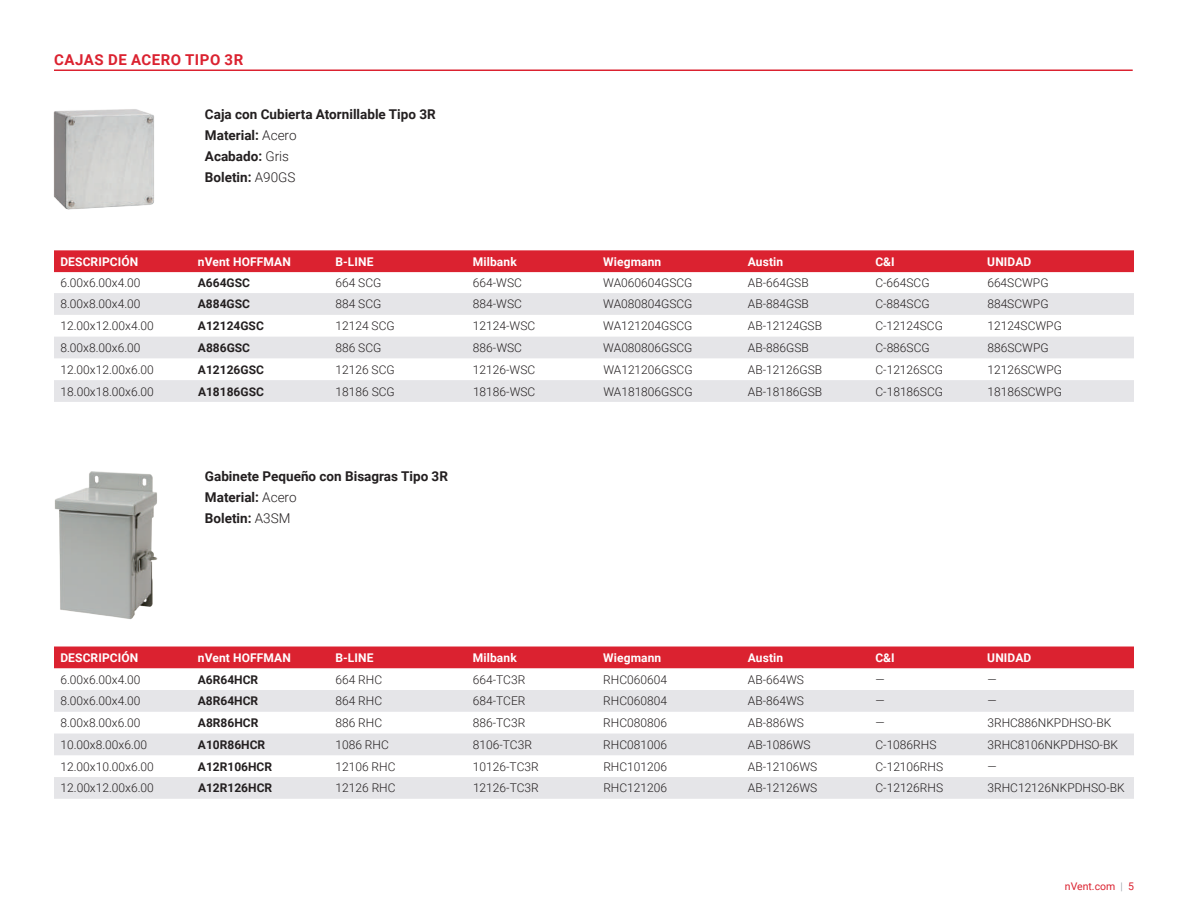
<style>
.page{position:relative;width:1188px;height:918px;background:#fff}
.page>*{position:absolute;margin:0;border:0;box-sizing:border-box;transform-origin:0 0}
.t1{font:700 15px "Roboto";letter-spacing:.035em;color:#db2230}
.t2{font:700 13.5px/21px "Roboto";color:#231f20}
.t3{font:300 12px "Roboto";color:#231f20}
.t4{font:700 12px "Roboto";letter-spacing:.01em;color:#fff}
.t5{font:700 12px "Roboto";color:#231f20}
.t6{font:10.5px "Roboto";color:#db2230}
.s1{font-weight:300}
.s2{font-weight:300;color:#8f959e}
</style>
<div class="page">
<hr style="left:54px;top:70px;width:1079px;height:1px;background:#db2230">
<div style="left:54px;top:250px;width:1080px;height:22px;background:#db2230"></div>
<svg style="left:54px;top:293px;width:1080px;height:109px;fill:#e5e5e8"></svg>
<img style="left:53px;top:109px;width:101px;height:101px">
<img style="left:54px;top:471px;width:104px;height:148px">
<div style="left:54px;top:647px;width:1080px;height:21px;background:#db2230"></div>
<svg style="left:54px;top:690px;width:1080px;height:109px;fill:#e5e5e8"></svg>
<p class="t1" style="left:54px;top:49px;width:191px">CAJAS DE ACERO TIPO 3R</p>
<p class="t2" style="left:205px;top:103px;width:232px">Caja con Cubierta Atornillable Tipo 3R<br>Material: <span class="s1">Acero<br></span>Acabado: <span class="s1">Gris<br></span>Boletin: <span class="s1">A90GS</span></p>
<p class="t4" style="left:60px;top:253px;width:79px">DESCRIPCIÓN</p>
<p class="t4" style="left:198px;top:253px;width:95px">nVent HOFFMAN</p>
<p class="t4" style="left:335px;top:253px;width:40px">B-LINE</p>
<p class="t4" style="left:473px;top:253px;width:45px">Milbank</p>
<p class="t4" style="left:603px;top:253px;width:60px">Wiegmann</p>
<p class="t4" style="left:748px;top:253px;width:37px">Austin</p>
<p class="t4" style="left:875px;top:253px;width:21px">C&amp;I</p>
<p class="t4" style="left:987px;top:253px;width:46px">UNIDAD</p>
<p class="t3" style="left:60px;top:274px;width:82px">6.00x6.00x4.00</p>
<p class="t5" style="left:198px;top:274px;width:54px">A664GSC</p>
<p class="t3" style="left:335px;top:274px;width:47px">664 SCG</p>
<p class="t3" style="left:473px;top:274px;width:51px">664-WSC</p>
<p class="t3" style="left:603px;top:274px;width:91px">WA060604GSCG</p>
<p class="t3" style="left:748px;top:274px;width:62px">AB-664GSB</p>
<p class="t3" style="left:875px;top:274px;width:56px">C-664SCG</p>
<p class="t3" style="left:987px;top:274px;width:63px">664SCWPG</p>
<p class="t3" style="left:60px;top:296px;width:82px">8.00x8.00x4.00</p>
<p class="t5" style="left:198px;top:296px;width:54px">A884GSC</p>
<p class="t3" style="left:335px;top:296px;width:47px">884 SCG</p>
<p class="t3" style="left:473px;top:296px;width:51px">884-WSC</p>
<p class="t3" style="left:603px;top:296px;width:91px">WA080804GSCG</p>
<p class="t3" style="left:748px;top:296px;width:62px">AB-884GSB</p>
<p class="t3" style="left:875px;top:296px;width:56px">C-884SCG</p>
<p class="t3" style="left:987px;top:296px;width:63px">884SCWPG</p>
<p class="t3" style="left:60px;top:318px;width:95px">12.00x12.00x4.00</p>
<p class="t5" style="left:198px;top:318px;width:67px">A12124GSC</p>
<p class="t3" style="left:335px;top:318px;width:61px">12124 SCG</p>
<p class="t3" style="left:473px;top:318px;width:64px">12124-WSC</p>
<p class="t3" style="left:603px;top:318px;width:91px">WA121204GSCG</p>
<p class="t3" style="left:748px;top:318px;width:76px">AB-12124GSB</p>
<p class="t3" style="left:875px;top:318px;width:69px">C-12124SCG</p>
<p class="t3" style="left:987px;top:318px;width:76px">12124SCWPG</p>
<p class="t3" style="left:60px;top:339px;width:82px">8.00x8.00x6.00</p>
<p class="t5" style="left:198px;top:339px;width:54px">A886GSC</p>
<p class="t3" style="left:335px;top:339px;width:47px">886 SCG</p>
<p class="t3" style="left:473px;top:339px;width:51px">886-WSC</p>
<p class="t3" style="left:603px;top:339px;width:91px">WA080806GSCG</p>
<p class="t3" style="left:748px;top:339px;width:62px">AB-886GSB</p>
<p class="t3" style="left:875px;top:339px;width:56px">C-886SCG</p>
<p class="t3" style="left:987px;top:339px;width:63px">886SCWPG</p>
<p class="t3" style="left:60px;top:361px;width:95px">12.00x12.00x6.00</p>
<p class="t5" style="left:198px;top:361px;width:67px">A12126GSC</p>
<p class="t3" style="left:335px;top:361px;width:61px">12126 SCG</p>
<p class="t3" style="left:473px;top:361px;width:64px">12126-WSC</p>
<p class="t3" style="left:603px;top:361px;width:91px">WA121206GSCG</p>
<p class="t3" style="left:748px;top:361px;width:76px">AB-12126GSB</p>
<p class="t3" style="left:875px;top:361px;width:69px">C-12126SCG</p>
<p class="t3" style="left:987px;top:361px;width:76px">12126SCWPG</p>
<p class="t3" style="left:61px;top:383px;width:95px">18.00x18.00x6.00</p>
<p class="t5" style="left:198px;top:383px;width:67px">A18186GSC</p>
<p class="t3" style="left:336px;top:383px;width:61px">18186 SCG</p>
<p class="t3" style="left:473px;top:383px;width:64px">18186-WSC</p>
<p class="t3" style="left:603px;top:383px;width:91px">WA181806GSCG</p>
<p class="t3" style="left:748px;top:383px;width:76px">AB-18186GSB</p>
<p class="t3" style="left:876px;top:383px;width:69px">C-18186SCG</p>
<p class="t3" style="left:987px;top:383px;width:76px">18186SCWPG</p>
<p class="t2" style="left:205px;top:466px;width:245px">Gabinete Pequeño con Bisagras Tipo 3R<br>Material: <span class="s1">Acero<br></span>Boletin: <span class="s1">A3SM</span></p>
<p class="t4" style="left:60px;top:649px;width:79px">DESCRIPCIÓN</p>
<p class="t4" style="left:198px;top:649px;width:95px">nVent HOFFMAN</p>
<p class="t4" style="left:335px;top:649px;width:40px">B-LINE</p>
<p class="t4" style="left:473px;top:649px;width:45px">Milbank</p>
<p class="t4" style="left:603px;top:649px;width:60px">Wiegmann</p>
<p class="t4" style="left:748px;top:649px;width:37px">Austin</p>
<p class="t4" style="left:875px;top:649px;width:21px">C&amp;I</p>
<p class="t4" style="left:987px;top:649px;width:46px">UNIDAD</p>
<p class="t3" style="left:60px;top:671px;width:82px">6.00x6.00x4.00</p>
<p class="t5" style="left:198px;top:671px;width:62px">A6R64HCR</p>
<p class="t3" style="left:335px;top:671px;width:48px">664 RHC</p>
<p class="t3" style="left:473px;top:671px;width:54px">664-TC3R</p>
<p class="t3" style="left:603px;top:671px;width:65px">RHC060604</p>
<p class="t3" style="left:748px;top:671px;width:58px">AB-664WS</p>
<p class="t3" style="left:875px;top:671px;width:11px">—</p>
<p class="t3" style="left:987px;top:671px;width:11px">—</p>
<p class="t3" style="left:60px;top:693px;width:82px">8.00x6.00x4.00</p>
<p class="t5" style="left:198px;top:693px;width:62px">A8R64HCR</p>
<p class="t3" style="left:335px;top:693px;width:48px">864 RHC</p>
<p class="t3" style="left:473px;top:693px;width:54px">684-TCER</p>
<p class="t3" style="left:603px;top:693px;width:65px">RHC060804</p>
<p class="t3" style="left:748px;top:693px;width:58px">AB-864WS</p>
<p class="t3" style="left:875px;top:693px;width:11px">—</p>
<p class="t3" style="left:987px;top:693px;width:11px">—</p>
<p class="t3" style="left:60px;top:714px;width:82px">8.00x8.00x6.00</p>
<p class="t5" style="left:198px;top:714px;width:62px">A8R86HCR</p>
<p class="t3" style="left:335px;top:714px;width:48px">886 RHC</p>
<p class="t3" style="left:473px;top:714px;width:54px">886-TC3R</p>
<p class="t3" style="left:603px;top:714px;width:65px">RHC080806</p>
<p class="t3" style="left:748px;top:714px;width:58px">AB-886WS</p>
<p class="t3" style="left:875px;top:714px;width:11px">—</p>
<p class="t3" style="left:987px;top:714px;width:125px">3RHC886NKPDHSO-BK</p>
<p class="t3" style="left:60px;top:736px;width:88px">10.00x8.00x6.00</p>
<p class="t5" style="left:198px;top:736px;width:69px">A10R86HCR</p>
<p class="t3" style="left:335px;top:736px;width:55px">1086 RHC</p>
<p class="t3" style="left:473px;top:736px;width:61px">8106-TC3R</p>
<p class="t3" style="left:603px;top:736px;width:65px">RHC081006</p>
<p class="t3" style="left:748px;top:736px;width:64px">AB-1086WS</p>
<p class="t3" style="left:875px;top:736px;width:63px">C-1086RHS</p>
<p class="t3" style="left:987px;top:736px;width:132px">3RHC8106NKPDHSO-BK</p>
<p class="t3" style="left:60px;top:758px;width:95px">12.00x10.00x6.00</p>
<p class="t5" style="left:198px;top:758px;width:76px">A12R106HCR</p>
<p class="t3" style="left:335px;top:758px;width:62px">12106 RHC</p>
<p class="t3" style="left:473px;top:758px;width:67px">10126-TC3R</p>
<p class="t3" style="left:603px;top:758px;width:65px">RHC101206</p>
<p class="t3" style="left:748px;top:758px;width:71px">AB-12106WS</p>
<p class="t3" style="left:875px;top:758px;width:69px">C-12106RHS</p>
<p class="t3" style="left:987px;top:758px;width:11px">—</p>
<p class="t3" style="left:61px;top:780px;width:95px">12.00x12.00x6.00</p>
<p class="t5" style="left:198px;top:780px;width:76px">A12R126HCR</p>
<p class="t3" style="left:336px;top:780px;width:62px">12126 RHC</p>
<p class="t3" style="left:473px;top:780px;width:67px">12126-TC3R</p>
<p class="t3" style="left:603px;top:780px;width:65px">RHC121206</p>
<p class="t3" style="left:748px;top:780px;width:71px">AB-12126WS</p>
<p class="t3" style="left:876px;top:780px;width:69px">C-12126RHS</p>
<p class="t3" style="left:987px;top:780px;width:139px">3RHC12126NKPDHSO-BK</p>
<p class="t6" style="left:1065px;top:879px;width:71px">nVent.com <span class="s2">|</span> 5</p>
</div>
